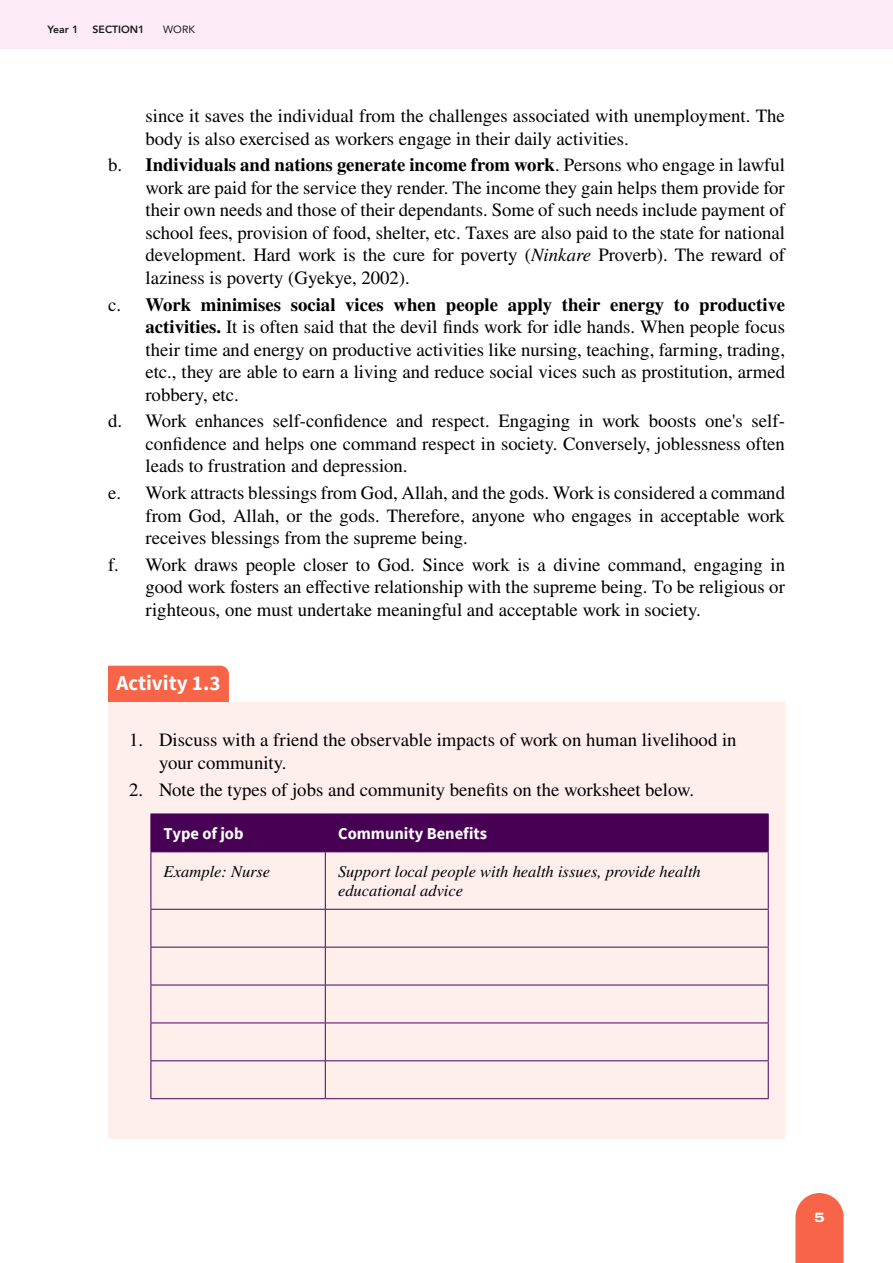
<style>
.page{position:relative;width:893px;height:1263px;background:#fff}
.page>*{position:absolute;margin:0;border:0;box-sizing:border-box;transform-origin:0 0}
.t1{font:700 21px "Source Sans Pro";color:#fff}
.t2{font:18.75px/22.5px "STIX General";color:#000;text-align:justify}
.t3{font:italic 16.5px/19.5px "STIX General";color:#000}
.t4{font:700 16.5px "Source Sans Pro";color:#fff}
.t5{font:800 13.5px "Archivo Expanded";color:#fff}
.t6{font:800 10.5px "Avenir";color:#1a1a1a}
.t7{font:10.5px "Avenir";color:#1a1a1a}
.s1{font-weight:700}
.s2{font-style:italic}
</style>
<div class="page">
<div style="left:0;top:0;width:893px;height:49px;background:#feebf8"></div>
<svg style="left:795px;top:1193px;width:49px;height:70px;background:#f77257"></svg>
<div style="left:108px;top:666px;width:121px;height:37px;background:#f76447"></div>
<div style="left:108px;top:703px;width:677px;height:92px;background:#feefed"></div>
<div style="left:108px;top:783px;width:677px;height:355px;background:#feefed"></div>
<div style="left:152px;top:814px;width:616px;height:37px;background:#470054"></div>
<hr style="left:325px;top:814px;width:1px;height:37px;background:#470054">
<hr style="left:325px;top:852px;width:1px;height:57px;background:#470054">
<hr style="left:325px;top:910px;width:1px;height:37px;background:#470054">
<hr style="left:151px;top:947px;width:174px;height:1px;background:#470054">
<hr style="left:325px;top:947px;width:444px;height:1px;background:#470054">
<hr style="left:325px;top:947px;width:1px;height:38px;background:#470054">
<hr style="left:151px;top:985px;width:174px;height:1px;background:#470054">
<hr style="left:325px;top:985px;width:444px;height:1px;background:#470054">
<hr style="left:325px;top:985px;width:1px;height:37px;background:#470054">
<hr style="left:151px;top:1022px;width:174px;height:1px;background:#470054">
<hr style="left:325px;top:1022px;width:444px;height:1px;background:#470054">
<hr style="left:325px;top:1023px;width:1px;height:37px;background:#470054">
<hr style="left:151px;top:1060px;width:174px;height:1px;background:#470054">
<hr style="left:325px;top:1060px;width:444px;height:1px;background:#470054">
<hr style="left:325px;top:1061px;width:1px;height:37px;background:#470054">
<hr style="left:151px;top:1098px;width:174px;height:1px;background:#470054">
<hr style="left:325px;top:1098px;width:444px;height:1px;background:#470054">
<hr style="left:151px;top:813px;width:174px;height:1px;background:#470054">
<hr style="left:151px;top:814px;width:1px;height:37px;background:#470054">
<hr style="left:325px;top:813px;width:444px;height:1px;background:#470054">
<hr style="left:768px;top:814px;width:1px;height:37px;background:#470054">
<hr style="left:151px;top:910px;width:1px;height:37px;background:#470054">
<hr style="left:768px;top:910px;width:1px;height:37px;background:#470054">
<hr style="left:151px;top:947px;width:1px;height:38px;background:#470054">
<hr style="left:768px;top:947px;width:1px;height:38px;background:#470054">
<hr style="left:151px;top:985px;width:1px;height:37px;background:#470054">
<hr style="left:768px;top:985px;width:1px;height:37px;background:#470054">
<hr style="left:151px;top:1023px;width:1px;height:37px;background:#470054">
<hr style="left:768px;top:1023px;width:1px;height:37px;background:#470054">
<hr style="left:151px;top:1061px;width:1px;height:37px;background:#470054">
<hr style="left:768px;top:1061px;width:1px;height:37px;background:#470054">
<hr style="left:151px;top:851px;width:174px;height:1px;background:#470054">
<hr style="left:151px;top:852px;width:1px;height:57px;background:#470054">
<hr style="left:325px;top:851px;width:444px;height:1px;background:#470054">
<hr style="left:768px;top:852px;width:1px;height:57px;background:#470054">
<hr style="left:151px;top:909px;width:174px;height:1px;background:#470054">
<hr style="left:325px;top:909px;width:444px;height:1px;background:#470054">
<p class="t6" style="left:48px;top:21px;width:32px">Year 1</p>
<p class="t6" style="left:93px;top:21px;width:53px">SECTION1</p>
<p class="t7" style="left:163px;top:21px;width:33px">WORK</p>
<p class="t2" style="left:146px;top:105px;width:641px">since it saves the individual from the challenges associated with unemployment. The body is also exercised as workers engage in their daily activities.</p>
<p class="t2" style="left:146px;top:155px;width:641px;text-indent:-38px">b. <span class="s1">Individuals and nations generate income from work</span>. Persons who engage in lawful work are paid for the service they render. The income they gain helps them provide for their own needs and those of their dependants. Some of such needs include payment of school fees, provision of food, shelter, etc. Taxes are also paid to the state for national development. Hard work is the cure for poverty (<span class="s2">Ninkare</span> Proverb). The reward of laziness is poverty (Gyekye, 2002).</p>
<p class="t2" style="left:146px;top:294px;width:641px;text-indent:-38px">c. <span class="s1">Work minimises social vices when people apply their energy to productive activities.</span> It is often said that the devil finds work for idle hands. When people focus their time and energy on productive activities like nursing, teaching, farming, trading, etc., they are able to earn a living and reduce social vices such as prostitution, armed robbery, etc.</p>
<p class="t2" style="left:146px;top:411px;width:641px;text-indent:-38px">d. Work enhances self-confidence and respect. Engaging in work boosts one's self&shy;confidence and helps one command respect in society. Conversely, joblessness often leads to frustration and depression.</p>
<p class="t2" style="left:146px;top:482px;width:641px;text-indent:-38px">e. Work attracts blessings from God, Allah, and the gods. Work is considered a command from God, Allah, or the gods. Therefore, anyone who engages in acceptable work receives blessings from the supreme being.</p>
<p class="t2" style="left:146px;top:554px;width:641px;text-indent:-38px">f. Work draws people closer to God. Since work is a divine command, engaging in good work fosters an effective relationship with the supreme being. To be religious or righteous, one must undertake meaningful and acceptable work in society.</p>
<p class="t1" style="left:117px;top:669px;width:105px">Activity 1.3</p>
<p class="t2" style="left:159px;top:730px;width:579px;text-indent:-30px">1. Discuss with a friend the observable impacts of work on human livelihood in your community.</p>
<p class="t2" style="left:129px;top:779px;width:566px">2. Note the types of jobs and community benefits on the worksheet below.</p>
<p class="t4" style="left:164px;top:822px;width:81px">Type of job</p>
<p class="t4" style="left:338px;top:822px;width:150px">Community Benefits</p>
<p class="t3" style="left:164px;top:861px;width:108px">Example: Nurse</p>
<p class="t3" style="left:338px;top:861px;width:364px">Support local people with health issues, provide health educational advice</p>
<p class="t5" style="left:814px;top:1207px;width:12px">5</p>
</div>
